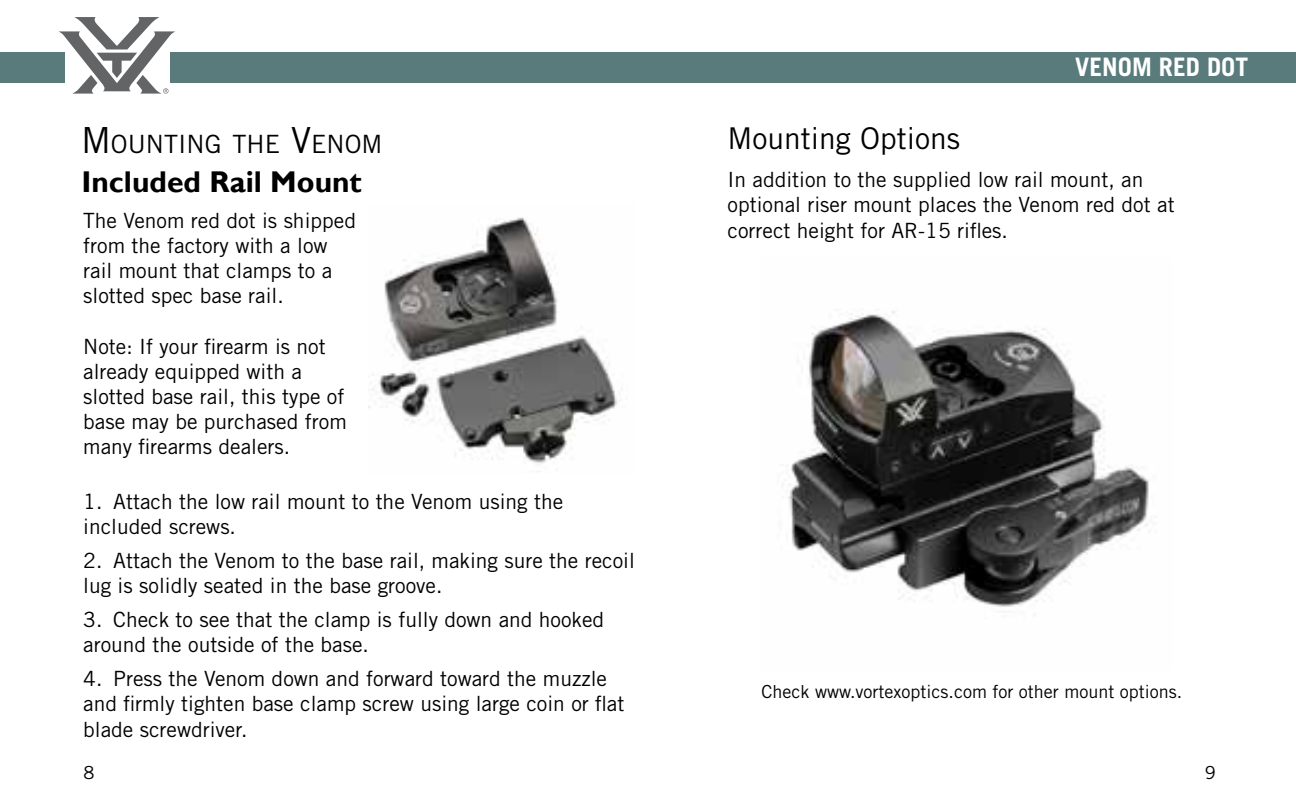
<style>
.page{position:relative;width:1296px;height:810px;background:#fff}
.page>*{position:absolute;margin:0;border:0;box-sizing:border-box;transform-origin:0 0}
.t1{font:700 30px "Gill Sans";color:#000}
.t2{font:30px "Trade Gothic LT Std";color:#000}
.t3{font:700 25.5px "Trade Gothic LT Std";color:#fff}
.t4{font:25.2px "Trade Gothic LT Std";color:#000}
.t5{font:21px/25.2px "Trade Gothic LT Std";color:#000}
.t6{font:18px "Trade Gothic LT Std";color:#000}
.s1{font-size:36px}
</style>
<div class="page">
<div style="left:170px;top:52px;width:1126px;height:30px;background:#597b7c"></div>
<div style="left:0;top:52px;width:65px;height:30px;background:#597b7c"></div>
<img style="left:368px;top:217px;width:250px;height:255px">
<img style="left:782px;top:311px;width:374px;height:296px">
<svg style="left:59px;top:17px;width:116px;height:77px"></svg>
<p class="t4" style="left:81px;top:129px;width:298px"><span class="s1">M</span>OUNTING THE <span class="s1">V</span>ENOM</p>
<h1 class="t1" style="left:81px;top:164px;width:282px">Included Rail Mount</h1>
<p class="t5" style="left:83px;top:207px;width:274px">The Venom red dot is shipped from the factory with a low rail mount that clamps to a slotted spec base rail.</p>
<p class="t5" style="left:83px;top:333px;width:265px">Note: If your firearm is not already equipped with a slotted base rail, this type of base may be purchased from many firearms dealers.</p>
<p class="t5" style="left:83px;top:489px;width:482px">1. Attach the low rail mount to the Venom using the included screws.</p>
<p class="t5" style="left:83px;top:548px;width:553px">2. Attach the Venom to the base rail, making sure the recoil lug is solidly seated in the base groove.</p>
<p class="t5" style="left:83px;top:607px;width:523px">3. Check to see that the clamp is fully down and hooked around the outside of the base.</p>
<p class="t5" style="left:83px;top:666px;width:543px">4. Press the Venom down and forward toward the muzzle and firmly tighten base clamp screw using large coin or flat blade screwdriver.</p>
<h1 class="t2" style="left:728px;top:120px;width:234px">Mounting Options</h1>
<p class="t3" style="left:1075px;top:51px;width:174px">VENOM RED DOT</p>
<p class="t5" style="left:728px;top:167px;width:449px">In addition to the supplied low rail mount, an optional riser mount places the Venom red dot at correct height for AR-15 rifles.</p>
<p class="t6" style="left:762px;top:680px;width:422px">Check www.vortexoptics.com for other mount options.</p>
<p class="t6" style="left:84px;top:761px;width:12px">8</p>
<p class="t6" style="left:1205px;top:761px;width:12px">9</p>
</div>
